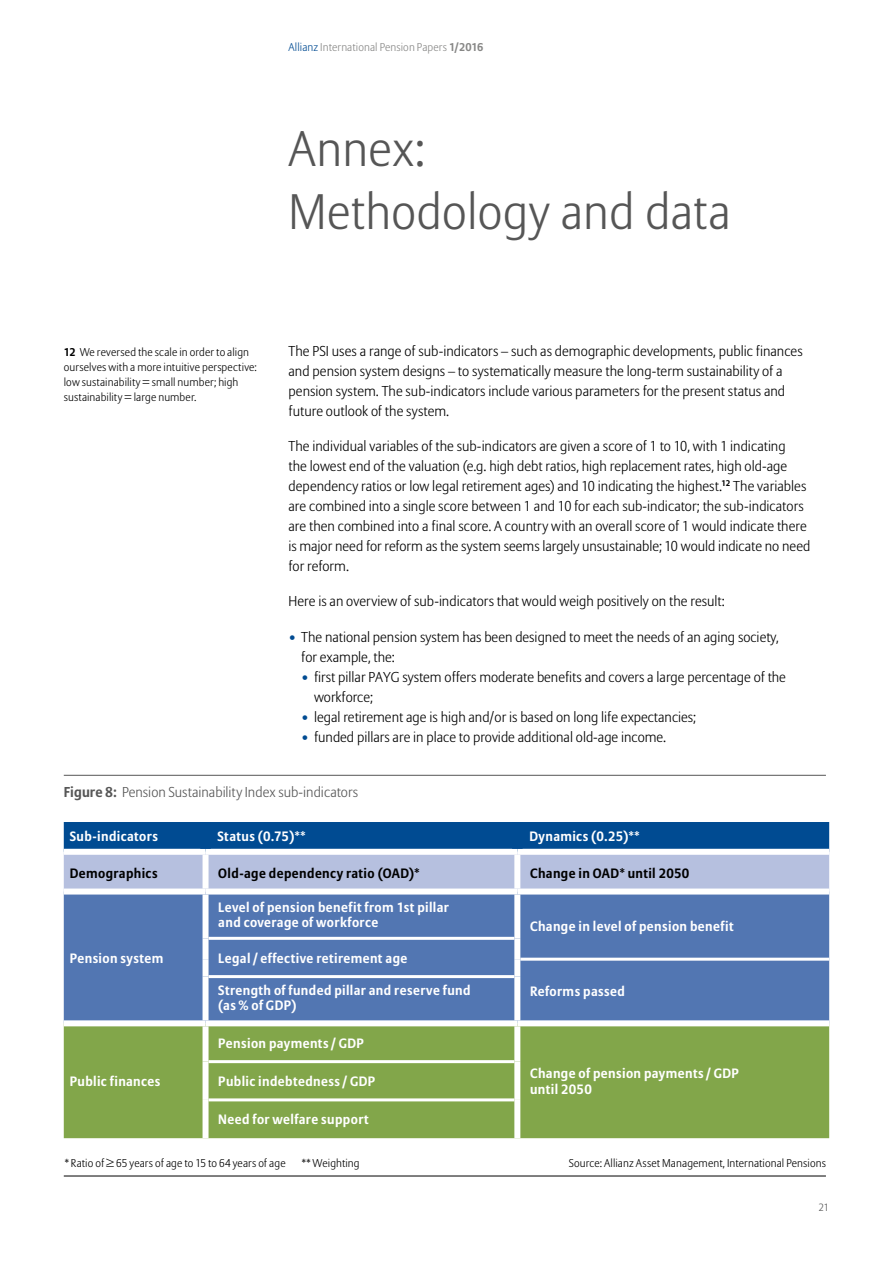
<style>
.page{position:relative;width:893px;height:1263px;background:#fff}
.page>*{position:absolute;margin:0;border:0;box-sizing:border-box;transform-origin:0 0}
.t1{font:300 49.5px/63px "Allianz Sans";letter-spacing:.005em;color:#565656}
.t2{font:300 14.25px/20.1px "Allianz Sans";color:#000}
.t3{font:300 14.25px "Allianz Sans";color:#565656}
.t4{font:700 13.5px/15px "Allianz Sans";letter-spacing:.03em;color:#fff}
.t5{font:700 13.5px "Allianz Sans";letter-spacing:.03em;color:#000}
.t6{font:300 11.25px/15px "Allianz Sans";letter-spacing:.01em;color:#000}
.t7{font:300 11.25px "Allianz Sans";letter-spacing:.01em;color:#878786}
.t8{font:300 10.5px "Allianz Sans";color:#565656}
.s1{color:#004b92}
.s2{font-weight:700}
.s3{font-size:15px;color:#004b92}
</style>
<div class="page">
<hr style="left:64px;top:775px;width:762px;height:1px;background:#565656">
<hr style="left:64px;top:1175px;width:762px;height:1px;background:#000">
<svg style="left:64px;top:822px;width:765px;height:66px;background:#658cbd"></svg>
<div style="left:64px;top:894px;width:765px;height:126px;background:#5276b2"></div>
<div style="left:64px;top:1026px;width:765px;height:112px;background:#82a64a"></div>
<div style="left:64px;top:849px;width:142px;height:6px;background:#fff"></div>
<div style="left:206px;top:849px;width:311px;height:6px;background:#fff"></div>
<div style="left:517px;top:849px;width:312px;height:6px;background:#fff"></div>
<div style="left:200px;top:822px;width:11px;height:27px;background:#004b92"></div>
<div style="left:512px;top:822px;width:11px;height:27px;background:#004b92"></div>
<div style="left:203px;top:855px;width:6px;height:33px;background:#fff"></div>
<div style="left:514px;top:855px;width:6px;height:33px;background:#fff"></div>
<div style="left:203px;top:894px;width:6px;height:44px;background:#fff"></div>
<div style="left:514px;top:894px;width:6px;height:44px;background:#fff"></div>
<div style="left:203px;top:938px;width:6px;height:21px;background:#fff"></div>
<div style="left:514px;top:938px;width:6px;height:21px;background:#fff"></div>
<div style="left:203px;top:959px;width:6px;height:17px;background:#fff"></div>
<div style="left:514px;top:959px;width:6px;height:17px;background:#fff"></div>
<div style="left:203px;top:976px;width:6px;height:44px;background:#fff"></div>
<div style="left:514px;top:976px;width:6px;height:44px;background:#fff"></div>
<div style="left:203px;top:1026px;width:6px;height:36px;background:#fff"></div>
<div style="left:514px;top:1026px;width:6px;height:36px;background:#fff"></div>
<div style="left:203px;top:1062px;width:6px;height:38px;background:#fff"></div>
<div style="left:514px;top:1062px;width:6px;height:38px;background:#fff"></div>
<div style="left:203px;top:1100px;width:6px;height:38px;background:#fff"></div>
<div style="left:514px;top:1100px;width:6px;height:38px;background:#fff"></div>
<hr style="left:209px;top:937px;width:305px;height:3px;background:#fff">
<hr style="left:209px;top:975px;width:305px;height:3px;background:#fff">
<hr style="left:520px;top:958px;width:309px;height:3px;background:#fff">
<hr style="left:209px;top:1060px;width:305px;height:3px;background:#fff">
<hr style="left:209px;top:1098px;width:305px;height:3px;background:#fff">
<p class="t7" style="left:289px;top:41px;width:196px"><span class="s1">Allianz</span> International Pension Papers <span class="s2">1/2016</span></p>
<h1 class="t1" style="left:289px;top:119px;width:444px">Annex:<br>Methodology and data</h1>
<p class="t6" style="left:64px;top:345px;width:195px"><span class="s2">12</span> We reversed the scale in order to align ourselves with a more intuitive perspective: low sustainability = small number; high sustainability = large number.</p>
<p class="t2" style="left:289px;top:341px;width:516px">The PSI uses a range of sub-indicators – such as demographic developments, public finances and pension system designs – to systematically measure the long-term sustainability of a pension system. The sub-indicators include various parameters for the present status and future outlook of the system.</p>
<p class="t2" style="left:289px;top:437px;width:523px">The individual variables of the sub-indicators are given a score of 1 to 10, with 1 indicating<br>the lowest end of the valuation (e.g. high debt ratios, high replacement rates, high old-age dependency ratios or low legal retirement ages) and 10 indicating the highest.<sup>12</sup> The variables are combined into a single score between 1 and 10 for each sub-indicator; the sub-indicators are then combined into a final score. A country with an overall score of 1 would indicate there is major need for reform as the system seems largely unsustainable; 10 would indicate no need for reform.</p>
<p class="t2" style="left:289px;top:592px;width:438px">Here is an overview of sub-indicators that would weigh positively on the result:</p>
<p class="t2" style="left:301px;top:627px;width:479px;text-indent:-13px"><span class="s3">•</span> The national pension system has been designed to meet the needs of an aging society, for example, the:</p>
<p class="t2" style="left:314px;top:667px;width:473px;text-indent:-13px"><span class="s3">•</span> first pillar PAYG system offers moderate benefits and covers a large percentage of the workforce;</p>
<p class="t2" style="left:301px;top:707px;width:396px"><span class="s3">•</span> legal retirement age is high and/or is based on long life expectancies;</p>
<p class="t2" style="left:301px;top:727px;width:366px"><span class="s3">•</span> funded pillars are in place to provide additional old-age income.</p>
<p class="t3" style="left:64px;top:783px;width:296px"><span class="s2">Figure 8:</span> Pension Sustainability Index sub-indicators</p>
<p class="t4" style="left:70px;top:829px;width:90px">Sub-indicators</p>
<p class="t4" style="left:218px;top:829px;width:89px">Status (0.75)**</p>
<p class="t4" style="left:529px;top:829px;width:112px">Dynamics (0.25)**</p>
<p class="t5" style="left:70px;top:864px;width:89px">Demographics</p>
<p class="t5" style="left:218px;top:864px;width:203px">Old-age dependency ratio (OAD)*</p>
<p class="t5" style="left:530px;top:864px;width:161px">Change in OAD* until 2050</p>
<p class="t4" style="left:70px;top:951px;width:95px">Pension system</p>
<p class="t4" style="left:218px;top:900px;width:232px">Level of pension benefit from 1st pillar and coverage of workforce</p>
<p class="t4" style="left:530px;top:919px;width:205px">Change in level of pension benefit</p>
<p class="t4" style="left:218px;top:951px;width:191px">Legal / effective retirement age</p>
<p class="t4" style="left:218px;top:983px;width:254px">Strength of funded pillar and reserve fund</p>
<p class="t4" style="left:530px;top:984px;width:96px">Reforms passed</p>
<p class="t4" style="left:218px;top:998px;width:80px">(as % of GDP)</p>
<p class="t4" style="left:218px;top:1036px;width:147px">Pension payments / GDP</p>
<p class="t4" style="left:218px;top:1074px;width:158px">Public indebtedness / GDP</p>
<p class="t4" style="left:218px;top:1112px;width:152px">Need for welfare support</p>
<p class="t6" style="left:65px;top:1156px;width:222px">* Ratio of ≥ 65 years of age to 15 to 64 years of age</p>
<p class="t6" style="left:302px;top:1156px;width:59px">** Weighting</p>
<p class="t4" style="left:70px;top:1074px;width:92px">Public finances</p>
<p class="t4" style="left:530px;top:1065px;width:210px;line-height:16.5px">Change of pension payments / GDP until 2050</p>
<p class="t6" style="left:569px;top:1156px;width:259px">Source: Allianz Asset Management, International Pensions</p>
<p class="t8" style="left:819px;top:1201px;width:12px">21</p>
</div>
